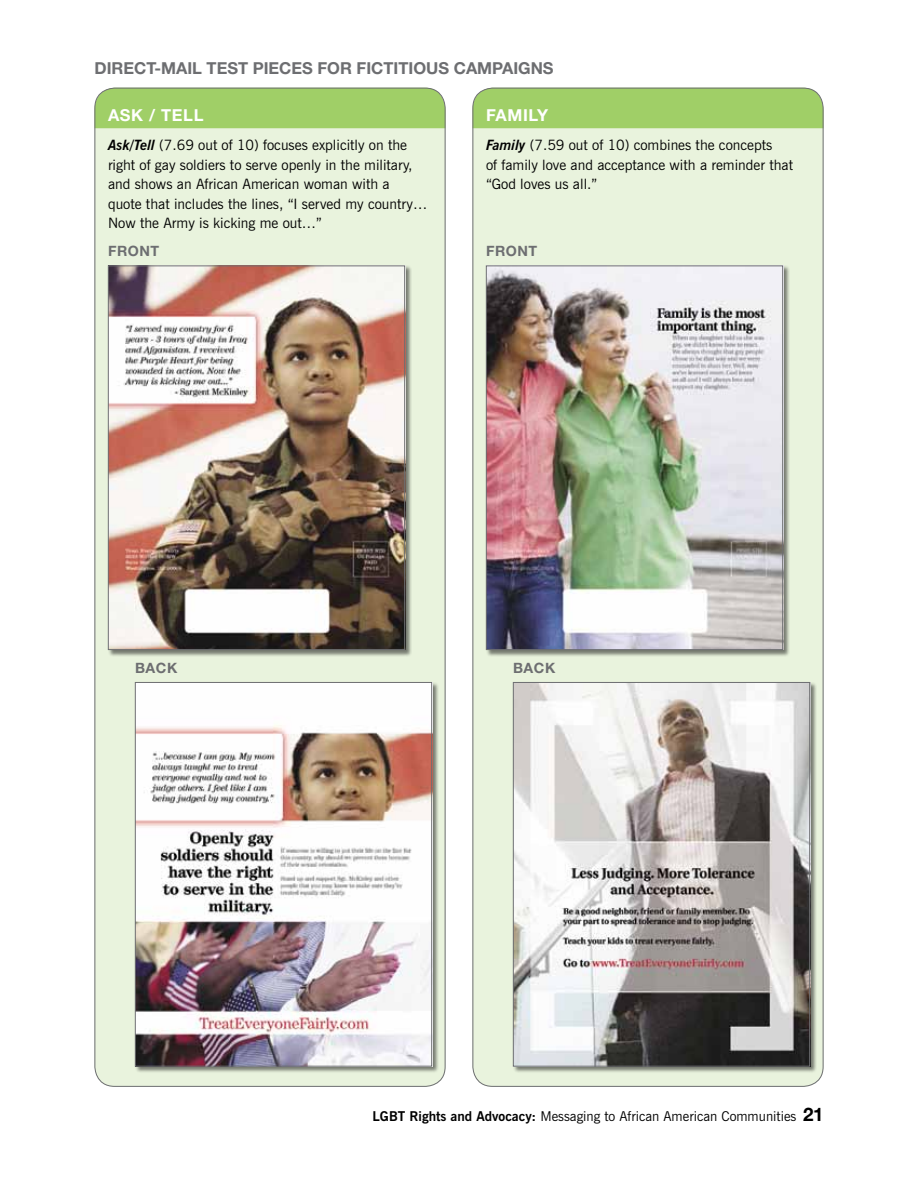
<style>
.page{position:relative;width:918px;height:1188px;background:#fff}
.page>*{position:absolute;margin:0;border:0;box-sizing:border-box;transform-origin:0 0}
.t1{font:700 16.5px "Helvetica Neue";color:#6d6e71}
.t2{font:700 16.5px "Helvetica Neue";letter-spacing:.04em;color:#fff}
.t3{font:14.25px/19.5px "News Gothic BT";color:#000}
.t4{font:700 14.25px "Helvetica Neue";letter-spacing:.04em;color:#6d6e71}
.t5{font:13.5px "News Gothic BT";color:#000}
.s1{font-weight:700;font-style:italic}
.s2{font-weight:700}
.s3{font-family:"Helvetica Neue";font-weight:700;font-size:18.75px}
</style>
<div class="page">
<div style="left:94px;top:88px;width:352px;height:999px;background:#e9f3dd;border-radius:20px"></div>
<div style="left:94px;top:88px;width:350px;height:40px;background:#a0cf67"></div>
<div style="left:135px;top:682px;width:304px;height:391px;background:#000;opacity:.5"></div>
<img style="left:137px;top:684px;width:293px;height:380px">
<div style="left:135px;top:682px;width:297px;height:384px;border:1px solid #6d6e71"></div>
<div style="left:108px;top:265px;width:304px;height:392px;background:#000;opacity:.5"></div>
<img style="left:110px;top:268px;width:293px;height:380px">
<div style="left:108px;top:266px;width:297px;height:384px;border:1px solid #6d6e71"></div>
<div style="left:472px;top:88px;width:352px;height:999px;background:#e9f3dd;border-radius:20px"></div>
<div style="left:472px;top:88px;width:350px;height:40px;background:#a0cf67"></div>
<div style="left:513px;top:682px;width:304px;height:391px;background:#000;opacity:.5"></div>
<img style="left:515px;top:684px;width:293px;height:380px">
<div style="left:513px;top:682px;width:297px;height:384px;border:1px solid #6d6e71"></div>
<div style="left:486px;top:265px;width:304px;height:392px;background:#000;opacity:.5"></div>
<img style="left:488px;top:268px;width:293px;height:380px">
<div style="left:486px;top:266px;width:297px;height:384px;border:1px solid #6d6e71"></div>
<p class="t1" style="left:94px;top:58px;width:235px">DIRECT-MAIL TEST PIECES FOR</p>
<p class="t1" style="left:357px;top:58px;width:9px">FICTI</p>
<p class="t1" style="left:398px;top:58px;width:21px">TIOUS</p>
<p class="t1" style="left:454px;top:58px;width:49px">CAMPAIG</p>
<p class="t1" style="left:531px;top:58px;width:23px">NS</p>
<p class="t2" style="left:108px;top:105px;width:97px">ASK / TELL</p>
<p class="t3" style="left:108px;top:135px;width:321px"><span class="s1">Ask/Tell</span> (7.69 out of 10) focuses explicitly on the right of gay soldiers to serve openly in the military, and shows an African American woman with a<br>quote that includes the lines, “I served my country… Now the Army is kicking me out…”</p>
<p class="t4" style="left:108px;top:243px;width:49px">FRONT</p>
<p class="t2" style="left:486px;top:105px;width:64px">FAMILY</p>
<p class="t3" style="left:486px;top:135px;width:309px"><span class="s1">Family</span> (7.59 out of 10) combines the concepts<br>of family love and acceptance with a reminder that “God loves us all.”</p>
<p class="t4" style="left:486px;top:243px;width:49px">FRONT</p>
<p class="t4" style="left:135px;top:659px;width:12px">BACK</p>
<p class="t4" style="left:513px;top:659px;width:12px">BACK</p>
<p class="t5" style="left:373px;top:1108px;width:452px"><span class="s2">LGBT Rights and Advocacy:</span> Messaging to African American Communities <span class="s3">21</span></p>
</div>
